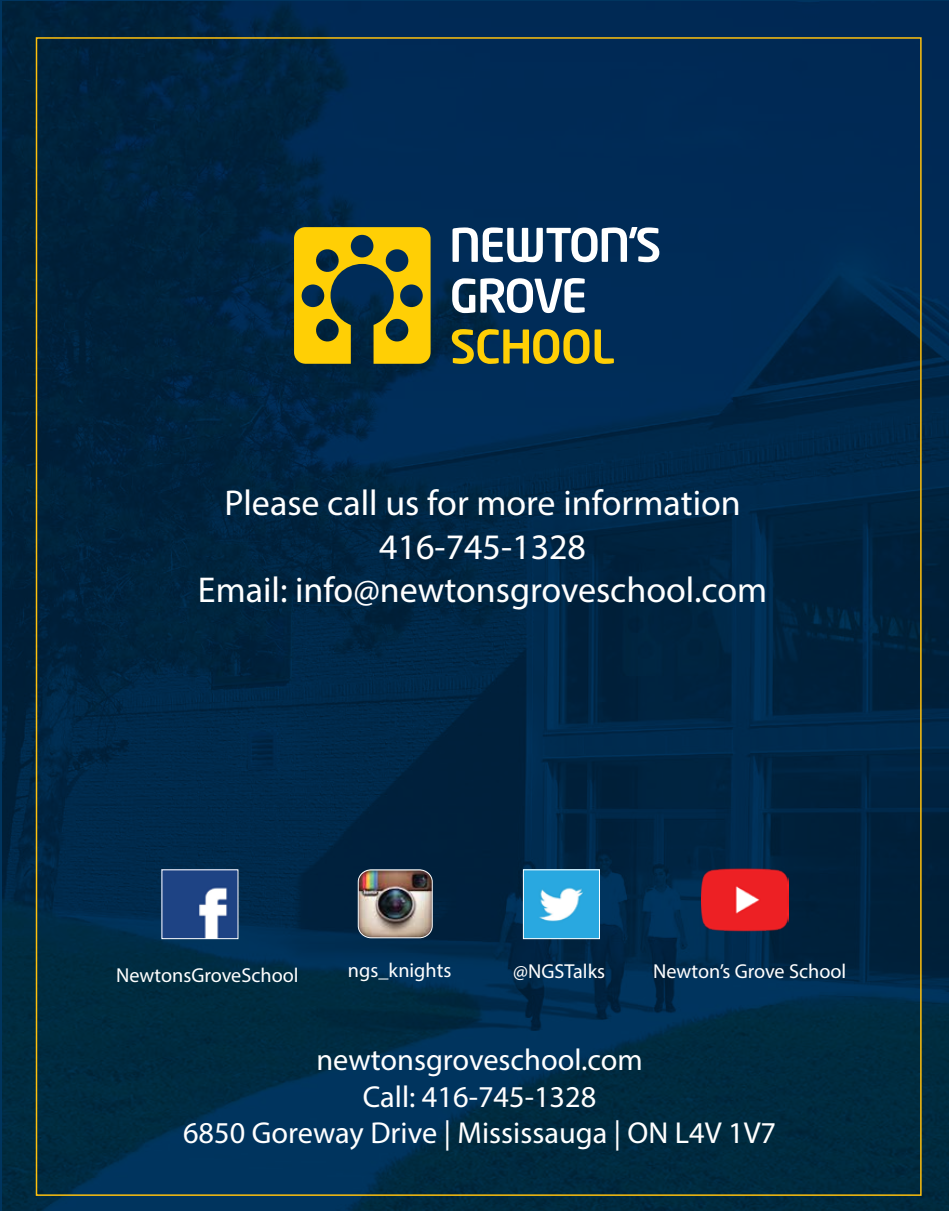
<style>
.page{position:relative;width:949px;height:1211px;background:#fff}
.page>*{position:absolute;margin:0;border:0;box-sizing:border-box;transform-origin:0 0}
.t1{font:36px/43.2px "Myriad Pro";color:#fff;text-align:center}
.t2{font:30.3px/36.5px "Myriad Pro";color:#fff;text-align:center}
.t3{font:20.25px "Myriad Pro";color:#fff}
</style>
<div class="page">
<img style="left:2px;top:2px;width:946px;height:1208px">
<svg style="left:294px;top:227px;width:136px;height:137px;background:#a0911f"></svg>
<svg style="left:452px;top:329px;width:162px;height:35px;background:#707332"></svg>
<svg style="left:452px;top:278px;width:132px;height:35px"></svg>
<svg style="left:452px;top:227px;width:207px;height:35px"></svg>
<img style="left:701px;top:855px;width:87px;height:88px">
<img style="left:525px;top:871px;width:73px;height:66px">
<div style="left:523px;top:869px;width:77px;height:70px;border:1px solid #fff"></div>
<img style="left:358px;top:869px;width:74px;height:68px">
<div style="left:358px;top:869px;width:74px;height:69px;border:1px solid #fff;border-radius:12px"></div>
<img style="left:163px;top:871px;width:73px;height:66px">
<div style="left:161px;top:869px;width:77px;height:70px;border:1px solid #fff"></div>
<p class="t1" style="left:198px;top:481px;width:571px">Please call us for more information<br>416-745-1328<br>Email: info@newtonsgroveschool.com</p>
<p class="t3" style="left:116px;top:962px;width:184px">NewtonsGroveSchool</p>
<p class="t3" style="left:348px;top:957px;width:105px">ngs_knights</p>
<p class="t3" style="left:513px;top:958px;width:93px">@NGSTalks</p>
<p class="t3" style="left:653px;top:958px;width:195px">Newton’s Grove School</p>
<p class="t2" style="left:183px;top:1041px;width:594px">newtonsgroveschool.com<br>Call: 416-745-1328<br>6850 Goreway Drive | Mississauga | ON L4V 1V7</p>
</div>
